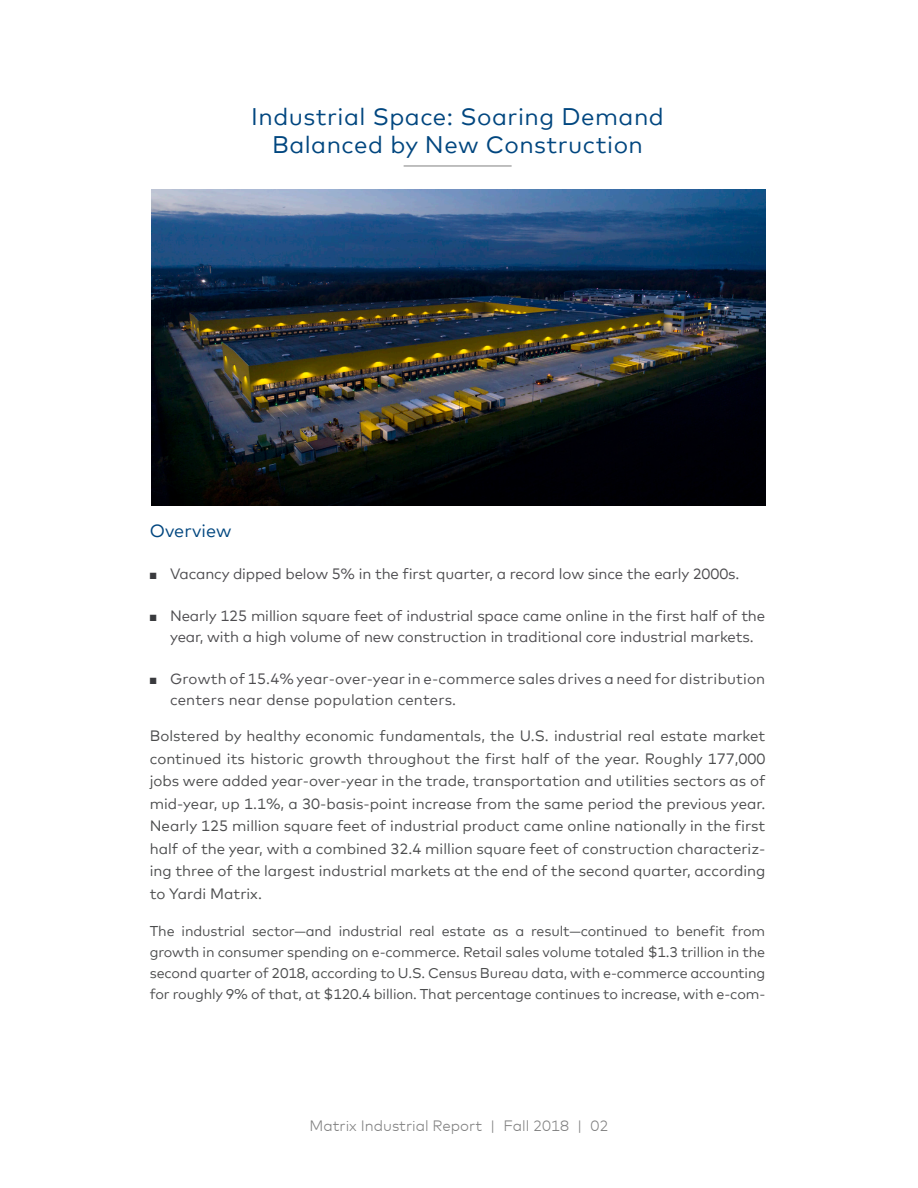
<style>
.page{position:relative;width:918px;height:1188px;background:#fff}
.page>*{position:absolute;margin:0;border:0;box-sizing:border-box;transform-origin:0 0}
.t1{font:24px/28.8px "Mark Offc Pro";letter-spacing:.02em;color:#00467f;text-align:center}
.Matrix_Subhead{font:18px "Mark Offc Pro";color:#00467f}
.Intro{font:15px/22.5px "Mark Offc Pro";color:#4b4c4d;text-align:justify}
.t2{font:15px/21px "Mark Offc Pro";letter-spacing:-.01em;color:#4d4c4f;text-align:center}
.t3{font:15px/21px "Mark Offc Pro";letter-spacing:.01em;color:#4d4c4f}
.t4{font:300 15px "Mark Offc Pro";color:#808080}
.Matrix_Body_Copy{font:14.25px/21px "Mark Offc Pro";letter-spacing:-.01em;color:#4b4c4d;text-align:justify}
.s1{color:#393a3d}
</style>
<div class="page">
<img style="left:151px;top:189px;width:614px;height:316px">
<hr style="left:404px;top:166px;width:108px;height:1px;background:#808080">
<p class="t1" style="left:251px;top:100px;width:414px">Industrial Space: Soaring Demand<br>Balanced by New Construction</p>
<p class="Matrix_Subhead" style="left:150px;top:517px;width:83px">Overview</p>
<p class="t2" style="left:150px;top:562px;width:591px"><span class="s1">■</span> Vacancy dipped below 5% in the first quarter, a record low since the early 2000s.</p>
<p class="t2" style="left:150px;top:604px;width:617px"><span class="s1">■</span> Nearly 125 million square feet of industrial space came online in the first half of the year, with a high volume of new construction in traditional core industrial markets.</p>
<p class="t3" style="left:170px;top:667px;width:597px;text-indent:-20px"><span class="s1">■</span> Growth of 15.4% year-over-year in e-commerce sales drives a need for distribution centers near dense population centers.</p>
<p class="Intro" style="left:150px;top:723px;width:617px">Bolstered by healthy economic fundamentals, the U.S. industrial real estate market continued its historic growth throughout the first half of the year. Roughly 177,000 jobs were added year-over-year in the trade, transportation and utilities sectors as of mid-year, up 1.1%, a 30-basis-point increase from the same period the previous year.<br>Nearly 125 million square feet of industrial product came online nationally in the first half of the year, with a combined 32.4 million square feet of construction characteriz&shy;ing three of the largest industrial markets at the end of the second quarter, according to Yardi Matrix.</p>
<p class="Matrix_Body_Copy" style="left:150px;top:919px;width:617px">The industrial sector—and industrial real estate as a result—continued to benefit from growth in consumer spending on e-commerce. Retail sales volume totaled $1.3 trillion in the second quarter of 2018, according to U.S. Census Bureau data, with e-commerce accounting for roughly 9% of that, at $120.4 billion. That percentage continues to increase, with e-com-</p>
<p class="t4" style="left:310px;top:1115px;width:300px">Matrix Industrial Report | Fall 2018 | 02</p>
</div>
